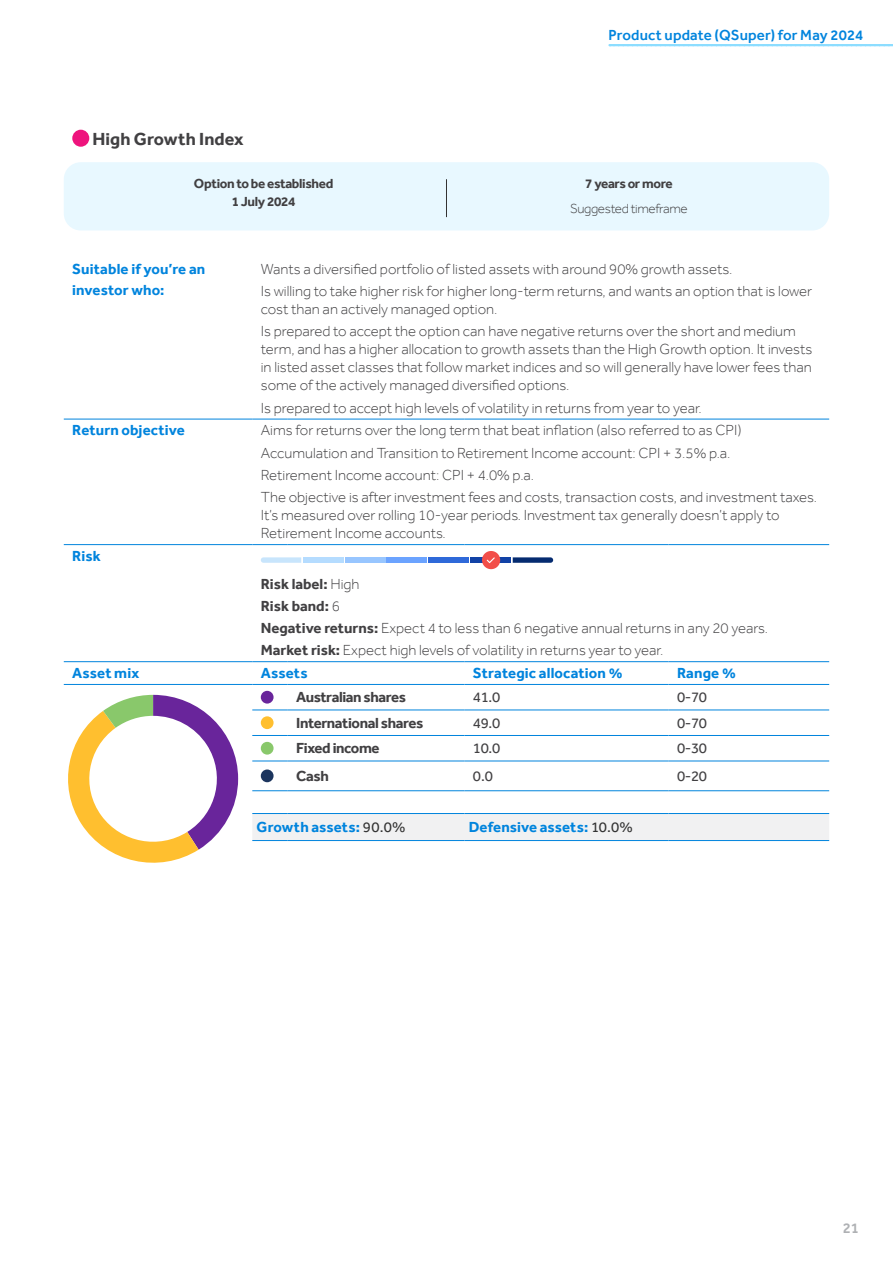
<style>
.page{position:relative;width:893px;height:1263px;background:#fff}
.page>*{position:absolute;margin:0;border:0;box-sizing:border-box;transform-origin:0 0}
.t1{font:700 18px "Effra";letter-spacing:.005em;color:#414042}
.t2{font:300 15px/22.2px "Effra";color:#414042}
.t3{font:700 15px/21px "Effra";letter-spacing:.01em;color:#0084dd}
.t4{font:700 15px "Effra";letter-spacing:-.025em;color:#414042}
.t5{font:15px "Effra";letter-spacing:-.025em;color:#414042}
.t6{font:500 15px "Effra";letter-spacing:.01em;color:#0084dd}
.t7{font:500 15px "Effra";color:#afb1b4}
.t8{font:700 13.5px/18px "Effra";letter-spacing:-.025em;color:#414042;text-align:center}
.t9{font:300 13.5px "Effra";letter-spacing:-.025em;color:#414042}
.s1{font-weight:700}
.s2{font-weight:400;color:#333}
</style>
<div class="page">
<svg style="left:64px;top:129px;width:765px;height:713px"></svg>
<div style="left:252px;top:814px;width:577px;height:26px;background:#f1f1f2"></div>
<hr style="left:64px;top:419px;width:188px;height:1px;background:#0084dd">
<hr style="left:64px;top:544px;width:188px;height:1px;background:#0084dd">
<hr style="left:64px;top:661px;width:188px;height:1px;background:#0084dd">
<hr style="left:64px;top:684px;width:188px;height:1px;background:#0084dd">
<hr style="left:252px;top:790px;width:36px;height:1px;background:#0084dd">
<hr style="left:288px;top:790px;width:176px;height:1px;background:#0084dd">
<hr style="left:464px;top:790px;width:205px;height:1px;background:#0084dd">
<hr style="left:669px;top:790px;width:160px;height:1px;background:#0084dd">
<hr style="left:252px;top:813px;width:36px;height:1px;background:#0084dd">
<hr style="left:288px;top:813px;width:176px;height:1px;background:#0084dd">
<hr style="left:464px;top:813px;width:205px;height:1px;background:#0084dd">
<hr style="left:669px;top:813px;width:160px;height:1px;background:#0084dd">
<hr style="left:252px;top:840px;width:36px;height:1px;background:#0084dd">
<hr style="left:288px;top:840px;width:176px;height:1px;background:#0084dd">
<hr style="left:464px;top:840px;width:205px;height:1px;background:#0084dd">
<hr style="left:669px;top:840px;width:160px;height:1px;background:#0084dd">
<hr style="left:252px;top:419px;width:36px;height:1px;background:#0084dd">
<hr style="left:288px;top:419px;width:176px;height:1px;background:#0084dd">
<hr style="left:464px;top:419px;width:205px;height:1px;background:#0084dd">
<hr style="left:669px;top:419px;width:160px;height:1px;background:#0084dd">
<hr style="left:252px;top:544px;width:36px;height:1px;background:#0084dd">
<hr style="left:288px;top:544px;width:176px;height:1px;background:#0084dd">
<hr style="left:464px;top:544px;width:205px;height:1px;background:#0084dd">
<hr style="left:669px;top:544px;width:160px;height:1px;background:#0084dd">
<hr style="left:252px;top:661px;width:36px;height:1px;background:#0084dd">
<hr style="left:288px;top:661px;width:176px;height:1px;background:#0084dd">
<hr style="left:464px;top:661px;width:205px;height:1px;background:#0084dd">
<hr style="left:669px;top:661px;width:160px;height:1px;background:#0084dd">
<hr style="left:252px;top:684px;width:36px;height:1px;background:#0084dd">
<hr style="left:288px;top:684px;width:176px;height:1px;background:#0084dd">
<hr style="left:464px;top:684px;width:205px;height:1px;background:#0084dd">
<hr style="left:669px;top:684px;width:160px;height:1px;background:#0084dd">
<hr style="left:252px;top:710px;width:36px;height:1px;background:#0084dd">
<hr style="left:288px;top:710px;width:176px;height:1px;background:#0084dd">
<hr style="left:464px;top:710px;width:205px;height:1px;background:#0084dd">
<hr style="left:669px;top:710px;width:160px;height:1px;background:#0084dd">
<hr style="left:252px;top:735px;width:36px;height:1px;background:#0084dd">
<hr style="left:288px;top:735px;width:176px;height:1px;background:#0084dd">
<hr style="left:464px;top:735px;width:205px;height:1px;background:#0084dd">
<hr style="left:669px;top:735px;width:160px;height:1px;background:#0084dd">
<hr style="left:252px;top:761px;width:36px;height:1px;background:#0084dd">
<hr style="left:288px;top:761px;width:176px;height:1px;background:#0084dd">
<hr style="left:464px;top:761px;width:205px;height:1px;background:#0084dd">
<hr style="left:669px;top:761px;width:160px;height:1px;background:#0084dd">
<div style="left:72px;top:130px;width:17px;height:17px;background:#ee147d;border-radius:50%"></div>
<div style="left:64px;top:162px;width:765px;height:68px;background:#e8f8ff;border-radius:17px"></div>
<hr style="left:446px;top:179px;width:1px;height:38px;background:#333">
<svg style="left:513px;top:557px;width:40px;height:6px"></svg>
<div style="left:303px;top:557px;width:40px;height:6px;background:#b5dcff"></div>
<div style="left:345px;top:557px;width:40px;height:6px;background:#98c6ff"></div>
<div style="left:387px;top:557px;width:40px;height:6px;background:#6ba3ff"></div>
<div style="left:429px;top:557px;width:40px;height:6px;background:#2f69d9"></div>
<div style="left:471px;top:557px;width:40px;height:6px;background:#1142a6"></div>
<svg style="left:482px;top:551px;width:18px;height:18px"></svg>
<svg style="left:261px;top:557px;width:40px;height:6px"></svg>
<svg style="left:64px;top:695px;width:174px;height:168px"></svg>
<div style="left:261px;top:691px;width:13px;height:12px;background:#69259b;border-radius:50%"></div>
<div style="left:261px;top:716px;width:13px;height:13px;background:#ffbf2f;border-radius:50%"></div>
<div style="left:261px;top:742px;width:13px;height:13px;background:#89c86b;border-radius:50%"></div>
<div style="left:261px;top:769px;width:13px;height:13px;background:#1c355e;border-radius:50%"></div>
<svg style="left:609px;top:44px;width:284px;height:2px"></svg>
<p class="t6" style="left:608px;top:26px;width:256px">Product update (QSuper) for May 2024</p>
<p class="t1" style="left:93px;top:128px;width:153px">High Growth Index</p>
<p class="t8" style="left:194px;top:175px;width:141px">Option to be established<br>1 July 2024</p>
<p class="t8" style="left:585px;top:175px;width:89px">7 years or more</p>
<p class="t9" style="left:570px;top:200px;width:119px">Suggested timeframe</p>
<p class="t3" style="left:72px;top:258px;width:135px">Suitable if you’re an investor who:</p>
<p class="t2" style="left:261px;top:258px;width:553px">Wants a diversified portfolio of listed assets with around 90% growth assets.<br>Is willing to take higher risk for higher long-term returns, and wants an option that is lower</p>
<p class="t2" style="left:261px;top:298px;width:536px">cost than an actively managed option.<br>Is prepared to accept the option can have negative returns over the short and medium</p>
<p class="t2" style="left:261px;top:340px;width:553px;line-height:18px;text-align:justify">term, and has a higher allocation to growth assets than the High Growth option. It invests in listed asset classes that follow market indices and so will generally have lower fees than some of the actively managed diversified options.</p>
<p class="t2" style="left:261px;top:396px;width:442px">Is prepared to accept high levels of volatility in returns from year to year.</p>
<p class="t3" style="left:72px;top:420px;width:114px">Return objective</p>
<p class="t2" style="left:261px;top:419px;width:558px">Aims for returns over the long term that beat inflation (also referred to as CPI)<br>Accumulation and Transition to Retirement Income account: CPI + 3.5% p.a.<br>Retirement Income account: CPI + 4.0% p.a.<br>The objective is after investment fees and costs, transaction costs, and investment taxes.</p>
<p class="t2" style="left:261px;top:506px;width:520px;line-height:18px">It’s measured over rolling 10-year periods. Investment tax generally doesn’t apply to<br>Retirement Income accounts.</p>
<p class="t3" style="left:72px;top:545px;width:30px">Risk</p>
<p class="t2" style="left:261px;top:572px;width:509px"><span class="s1">Risk label:</span> High<br><span class="s1">Risk band:</span> 6<br><span class="s1">Negative returns:</span> Expect 4 to less than 6 negative annual returns in any 20 years.<br><span class="s1">Market risk:</span> Expect high levels of volatility in returns year to year.</p>
<p class="t3" style="left:72px;top:662px;width:68px">Asset mix</p>
<p class="t3" style="left:261px;top:662px;width:48px">Assets</p>
<p class="t3" style="left:473px;top:662px;width:151px">Strategic allocation %</p>
<p class="t3" style="left:677px;top:662px;width:60px">Range %</p>
<p class="t4" style="left:296px;top:688px;width:111px">Australian shares</p>
<p class="t5" style="left:473px;top:688px;width:29px">41.0</p>
<p class="t5" style="left:677px;top:688px;width:31px">0-70</p>
<p class="t4" style="left:296px;top:714px;width:129px">International shares</p>
<p class="t5" style="left:473px;top:714px;width:29px">49.0</p>
<p class="t5" style="left:677px;top:714px;width:31px">0-70</p>
<p class="t4" style="left:296px;top:739px;width:85px">Fixed income</p>
<p class="t5" style="left:473px;top:739px;width:29px">10.0</p>
<p class="t5" style="left:677px;top:739px;width:31px">0-30</p>
<p class="t4" style="left:296px;top:767px;width:34px">Cash</p>
<p class="t5" style="left:473px;top:767px;width:22px">0.0</p>
<p class="t5" style="left:677px;top:767px;width:31px">0-20</p>
<p class="t3" style="left:257px;top:816px;width:150px">Growth assets: <span class="s2">90.0%</span></p>
<p class="t3" style="left:469px;top:816px;width:166px">Defensive assets: <span class="s2">10.0%</span></p>
<p class="t7" style="left:843px;top:1219px;width:17px">21</p>
</div>
